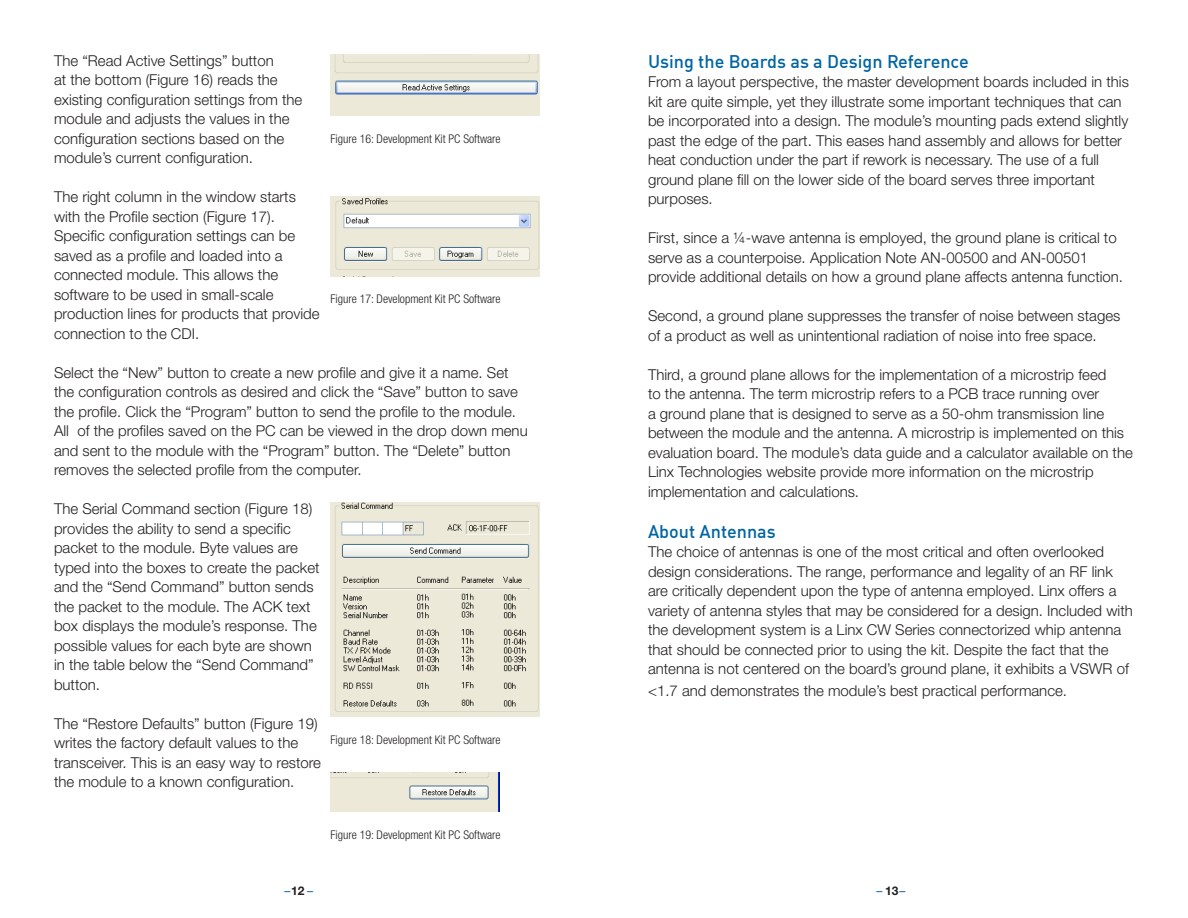
<style>
.page{position:relative;width:1188px;height:918px;background:#fff}
.page>*{position:absolute;margin:0;border:0;box-sizing:border-box;transform-origin:0 0}
.t1{font:500 18px "DIN Offc";color:#0065a4}
.t2{font:300 15px/19.5px "Helvetica Neue";color:#231f20}
.t3{font:300 condensed 12px "Helvetica Neue";color:#231f20}
.t4{font:12px "Helvetica Neue";color:#0065a4}
.t5{font:700 12px "Helvetica Neue";color:#231f20}
.s1{font-weight:700;color:#231f20}
</style>
<div class="page">
<img style="left:330px;top:54px;width:210px;height:62px">
<img style="left:330px;top:197px;width:210px;height:79px">
<img style="left:330px;top:502px;width:210px;height:214px">
<img style="left:330px;top:772px;width:170px;height:39px">
<p class="t2" style="left:54px;top:52px;width:250px">The “Read Active Settings” button<br>at the bottom (Figure 16) reads the existing configuration settings from the module and adjusts the values in the configuration sections based on the module’s current configuration.</p>
<p class="t2" style="left:54px;top:189px;width:267px">The right column in the window starts with the Profile section (Figure 17).<br>Specific configuration settings can be saved as a profile and loaded into a connected module. This allows the software to be used in small-scale production lines for products that provide connection to the CDI.</p>
<p class="t2" style="left:54px;top:364px;width:475px">Select the “New” button to create a new profile and give it a name. Set the configuration controls as desired and click the “Save” button to save the profile. Click the “Program” button to send the profile to the module.<br>All of the profiles saved on the PC can be viewed in the drop down menu and sent to the module with the “Program” button. The “Delete” button removes the selected profile from the computer.</p>
<p class="t2" style="left:54px;top:501px;width:267px">The Serial Command section (Figure 18) provides the ability to send a specific packet to the module. Byte values are typed into the boxes to create the packet and the “Send Command” button sends the packet to the module. The ACK text box displays the module’s response. The possible values for each byte are shown in the table below the “Send Command” button.</p>
<p class="t2" style="left:54px;top:715px;width:269px">The “Restore Defaults” button (Figure 19) writes the factory default values to the transceiver. This is an easy way to restore the module to a known configuration.</p>
<p class="t3" style="left:330px;top:134px;width:172px">Figure 16: Development Kit PC Software</p>
<p class="t3" style="left:330px;top:294px;width:172px">Figure 17: Development Kit PC Software</p>
<p class="t3" style="left:330px;top:735px;width:172px">Figure 18: Development Kit PC Software</p>
<p class="t3" style="left:330px;top:830px;width:172px">Figure 19: Development Kit PC Software</p>
<p class="t1" style="left:648px;top:55px;width:322px">Using the Boards as a Design Reference</p>
<p class="t2" style="left:648px;top:74px;width:482px">From a layout perspective, the master development boards included in this kit are quite simple, yet they illustrate some important techniques that can be incorporated into a design. The module’s mounting pads extend slightly past the edge of the part. This eases hand assembly and allows for better heat conduction under the part if rework is necessary. The use of a full ground plane fill on the lower side of the board serves three important purposes.</p>
<p class="t2" style="left:648px;top:230px;width:477px">First, since a ¼-wave antenna is employed, the ground plane is critical to serve as a counterpoise. Application Note AN-00500 and AN-00501 provide additional details on how a ground plane affects antenna function.</p>
<p class="t2" style="left:648px;top:308px;width:474px">Second, a ground plane suppresses the transfer of noise between stages of a product as well as unintentional radiation of noise into free space.</p>
<p class="t2" style="left:648px;top:366px;width:486px">Third, a ground plane allows for the implementation of a microstrip feed<br>to the antenna. The term microstrip refers to a PCB trace running over<br>a ground plane that is designed to serve as a 50-ohm transmission line between the module and the antenna. A microstrip is implemented on this evaluation board. The module’s data guide and a calculator available on the Linx Technologies website provide more information on the microstrip implementation and calculations.</p>
<p class="t1" style="left:648px;top:525px;width:129px">About Antennas</p>
<p class="t2" style="left:648px;top:544px;width:486px">The choice of antennas is one of the most critical and often overlooked design considerations. The range, performance and legality of an RF link are critically dependent upon the type of antenna employed. Linx offers a variety of antenna styles that may be considered for a design. Included with the development system is a Linx CW Series connectorized whip antenna that should be connected prior to using the kit. Despite the fact that the antenna is not centered on the board’s ground plane, it exhibits a VSWR of</p>
<p class="t2" style="left:648px;top:682px;width:421px">&lt;1.7 and demonstrates the module’s best practical performance.</p>
<p class="t4" style="left:284px;top:887px;width:30px">– <span class="s1">12</span>–</p>
<p class="t4" style="left:877px;top:887px;width:30px">– –</p>
<p class="t5" style="left:885px;top:886px;width:15px">13</p>
</div>
